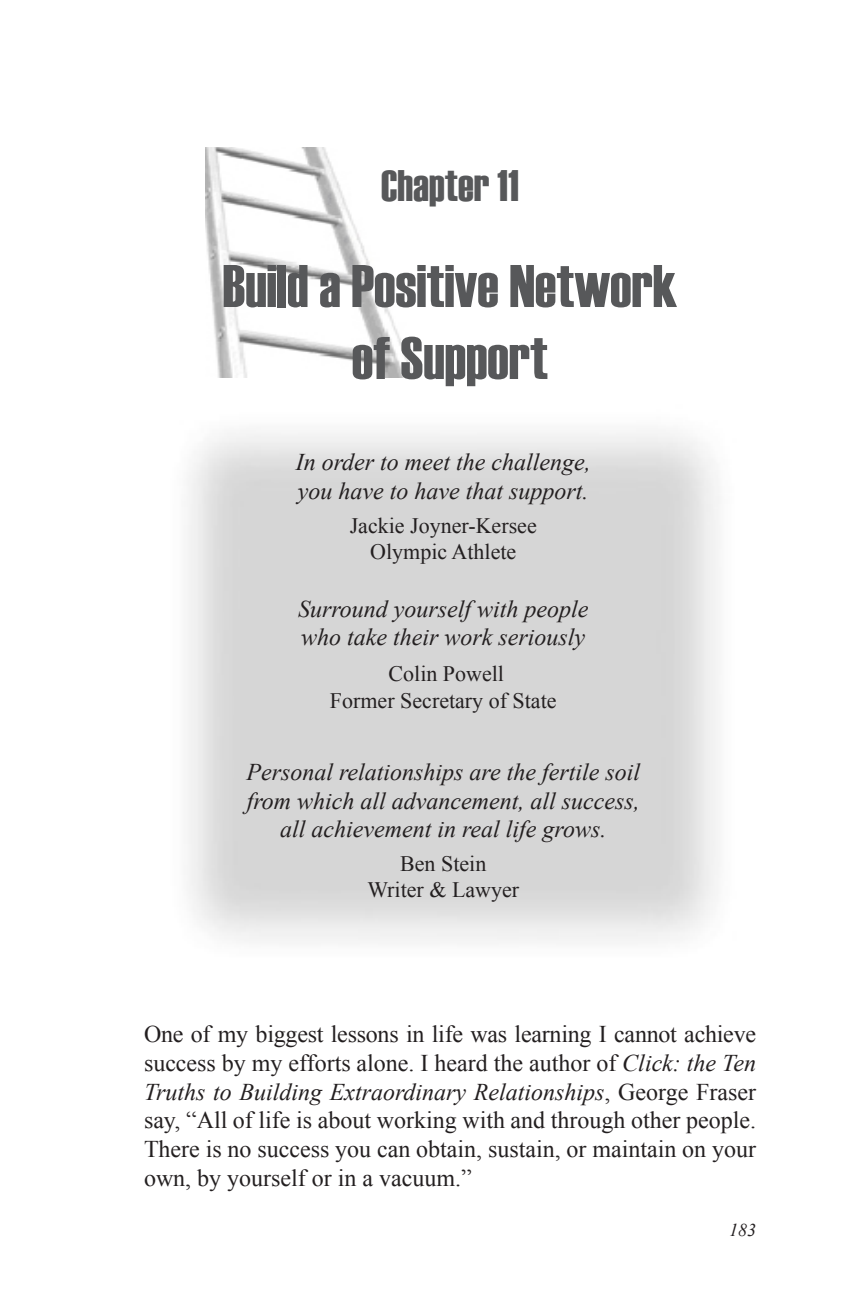
<style>
.page{position:relative;width:864px;height:1296px;background:#fff}
.page>*{position:absolute;margin:0;border:0;box-sizing:border-box;transform-origin:0 0}
.Chapter_Title{font:60px/72px "Haettenschweiler";color:#57585a;text-align:center}
.t1{font:44px "Haettenschweiler";color:#57585a}
.t2{font:24px/28.8px "Times New Roman";color:#231f20;text-align:justify}
.Quotes{font:italic 24px/28.8px "Times New Roman";color:#231f20}
.Quotes-2{font:22px/26.4px "Times New Roman";color:#231f20;text-align:center}
.t3{font:italic 18px "Times New Roman";color:#231f20}
.s1{font-style:italic}
</style>
<div class="page">
<img style="left:206px;top:147px;width:209px;height:231px">
<p class="t1" style="left:381px;top:156px;width:139px">Chapter 11</p>
<p class="Chapter_Title" style="left:223px;top:250px;width:456px">Build a Positive Network of Support</p>
<p class="Quotes" style="left:296px;top:447px;width:297px">In order to meet the challenge, you have to have that support.</p>
<p class="Quotes-2" style="left:350px;top:512px;width:189px">Jackie Joyner-Kersee</p>
<p class="Quotes-2" style="left:370px;top:538px;width:148px">Olympic Athlete</p>
<p class="Quotes" style="left:298px;top:594px;width:292px">Surround yourself with people who take their work seriously</p>
<p class="Quotes-2" style="left:330px;top:661px;width:228px">Colin Powell<br>Former Secretary of State</p>
<p class="Quotes" style="left:247px;top:757px;width:395px;text-align:center">Personal relationships are the fertile soil from which all advancement, all success, all achievement in real life grows.</p>
<p class="Quotes-2" style="left:400px;top:850px;width:88px">Ben Stein</p>
<p class="Quotes-2" style="left:367px;top:877px;width:153px">Writer &amp; Lawyer</p>
<p class="t2" style="left:144px;top:1019px;width:614px">One of my biggest lessons in life was learning I cannot achieve success by my efforts alone. I heard the author of <span class="s1">Click: the Ten Truths to Building Extraordinary Relationships</span>, George Fraser say, “All of life is about working with and through other people.<br>There is no success you can obtain, sustain, or maintain on your own, by yourself or in a vacuum.”</p>
<p class="t3" style="left:729px;top:1218px;width:28px">183</p>
</div>
